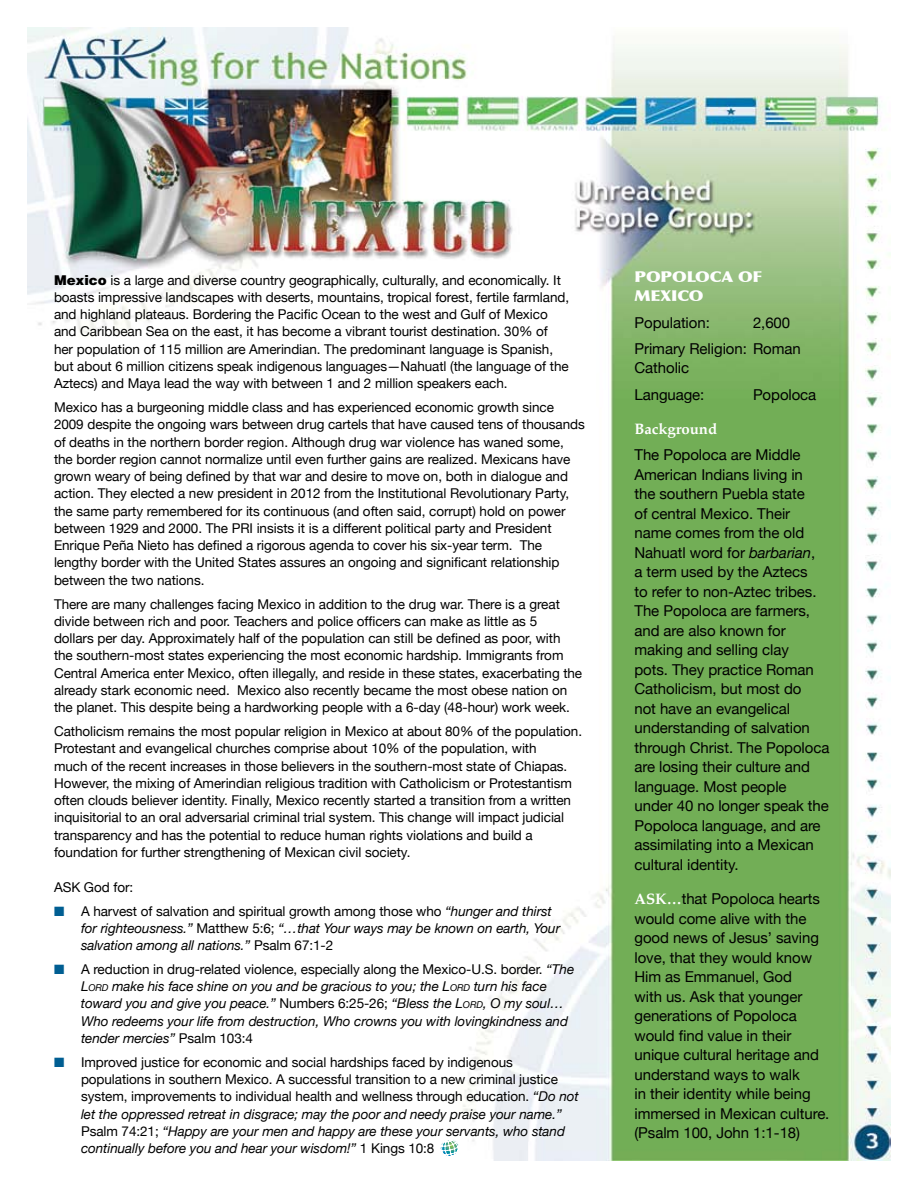
<style>
.page{position:relative;width:918px;height:1188px;background:#fff}
.page>*{position:absolute;margin:0;border:0;box-sizing:border-box;transform-origin:0 0}
.t1{font:15px/19.5px "Helvetica Neue";letter-spacing:-.005em;color:#000}
.t2{font:900 15px/19.5px "Optima";letter-spacing:-.005em;color:#fff;scale:1.1 1}
.t3{font:700 15px "Palatino";letter-spacing:-.005em;color:#fff}
.t4{font:13.5px/17.2px "Helvetica Neue";letter-spacing:-.005em;color:#000}
.t5{font:italic 13.5px/17.2px "Helvetica Neue";letter-spacing:-.005em;color:#000}
.s1{font-family:"Helvetica";font-weight:900}
.s2{color:#005e92}
.s3{font-style:normal}
.s4{font-style:inherit}
.s5{font-size:9.45px}
.s6{font-style:italic}
.s7{font-family:"Palatino";font-weight:700;color:#fff}
</style>
<div class="page">
<img style="left:27px;top:27px;width:864px;height:1134px">
<svg style="left:439px;top:1139px;width:21px;height:19px"></svg>
<p class="t4" style="left:54px;top:271px;width:517px"><span class="s1">Mexico</span> is a large and diverse country geographically, culturally, and economically. It boasts impressive landscapes with deserts, mountains, tropical forest, fertile farmland, and highland plateaus. Bordering the Pacific Ocean to the west and Gulf of Mexico and Caribbean Sea on the east, it has become a vibrant tourist destination. 30% of her population of 115 million are Amerindian. The predominant language is Spanish, but about 6 million citizens speak indigenous languages—Nahuatl (the language of the Aztecs) and Maya lead the way with between 1 and 2 million speakers each.</p>
<p class="t4" style="left:54px;top:399px;width:532px">Mexico has a burgeoning middle class and has experienced economic growth since 2009 despite the ongoing wars between drug cartels that have caused tens of thousands of deaths in the northern border region. Although drug war violence has waned some, the border region cannot normalize until even further gains are realized. Mexicans have grown weary of being defined by that war and desire to move on, both in dialogue and action. They elected a new president in 2012 from the Institutional Revolutionary Party, the same party remembered for its continuous (and often said, corrupt) hold on power between 1929 and 2000. The PRI insists it is a different political party and President Enrique Peña Nieto has defined a rigorous agenda to cover his six-year term. The lengthy border with the United States assures an ongoing and significant relationship between the two nations.</p>
<p class="t4" style="left:54px;top:595px;width:530px">There are many challenges facing Mexico in addition to the drug war. There is a great divide between rich and poor. Teachers and police officers can make as little as 5<br>dollars per day. Approximately half of the population can still be defined as poor, with the southern-most states experiencing the most economic hardship. Immigrants from Central America enter Mexico, often illegally, and reside in these states, exacerbating the already stark economic need. Mexico also recently became the most obese nation on the planet. This despite being a hardworking people with a 6-day (48-hour) work week.</p>
<p class="t4" style="left:54px;top:723px;width:530px">Catholicism remains the most popular religion in Mexico at about 80% of the population.<br>Protestant and evangelical churches comprise about 10% of the population, with<br>much of the recent increases in those believers in the southern-most state of Chiapas.<br>However, the mixing of Amerindian religious tradition with Catholicism or Protestantism often clouds believer identity. Finally, Mexico recently started a transition from a written inquisitorial to an oral adversarial criminal trial system. This change will impact judicial transparency and has the potential to reduce human rights violations and build a foundation for further strengthening of Mexican civil society.</p>
<p class="t4" style="left:54px;top:878px;width:81px">ASK God for:</p>
<p class="t5" style="left:81px;top:902px;width:481px;text-indent:-27px"><span class="s2">■</span> <span class="s3">A harvest of salvation and spiritual growth among those who</span> “hunger and thirst for righteousness.” <span class="s3">Matthew 5:6;</span> “…that Your ways may be known on earth, Your salvation among all nations.” <span class="s3">Psalm 67:1-2</span></p>
<p class="t5" style="left:81px;top:960px;width:495px;text-indent:-27px"><span class="s2">■</span> <span class="s3">A reduction in drug-related violence, especially along the Mexico-U.S. border.</span> “The <span class="s4">L</span><span class="s5">ORD</span> make his face shine on you and be gracious to you; the <span class="s4">L</span><span class="s5">ORD</span> turn his face toward you and give you peace.” <span class="s3">Numbers 6:25-26;</span> “Bless the <span class="s4">L</span><span class="s5">ORD</span>, O my soul… Who redeems your life from destruction, Who crowns you with lovingkindness and tender mercies” <span class="s3">Psalm 103:4</span></p>
<p class="t4" style="left:81px;top:1053px;width:499px;text-indent:-27px"><span class="s2">■</span> Improved justice for economic and social hardships faced by indigenous populations in southern Mexico. A successful transition to a new criminal justice system, improvements to individual health and wellness through education. <span class="s6">“Do not let the oppressed retreat in disgrace; may the poor and needy praise your name.” </span>Psalm 74:21; <span class="s6">“Happy are your men and happy are these your servants, who stand continually before you and hear your wisdom!”</span> 1 Kings 10:8</p>
<p class="t2" style="left:634px;top:267px;width:118px">POPOLOCA OF<br>MEXICO</p>
<p class="t1" style="left:634px;top:312px;width:77px">Population:</p>
<p class="t1" style="left:634px;top:309px;width:168px;line-height:26.2px;text-indent:118px">2,600<br>Primary Religion: Roman</p>
<p class="t1" style="left:634px;top:355px;width:71px;line-height:26.2px">Catholic<br>Language:</p>
<p class="t1" style="left:753px;top:384px;width:65px">Popoloca</p>
<p class="t3" style="left:634px;top:420px;width:84px">Background</p>
<p class="t1" style="left:634px;top:445px;width:196px">The Popoloca are Middle<br>American Indians living in<br>the southern Puebla state<br>of central Mexico. Their name comes from the old<br>Nahuatl word for <span class="s6">barbarian</span>,<br>a term used by the Aztecs<br>to refer to non-Aztec tribes.<br>The Popoloca are farmers, and are also known for making and selling clay<br>pots. They practice Roman<br>Catholicism, but most do<br>not have an evangelical understanding of salvation through Christ. The Popoloca are losing their culture and language. Most people<br>under 40 no longer speak the<br>Popoloca language, and are assimilating into a Mexican cultural identity.</p>
<p class="t1" style="left:634px;top:889px;width:196px"><span class="s7">ASK…</span>that Popoloca hearts would come alive with the good news of Jesus’ saving love, that they would know<br>Him as Emmanuel, God<br>with us. Ask that younger generations of Popoloca would find value in their unique cultural heritage and understand ways to walk<br>in their identity while being immersed in Mexican culture. (Psalm 100, John 1:1-18)</p>
</div>
